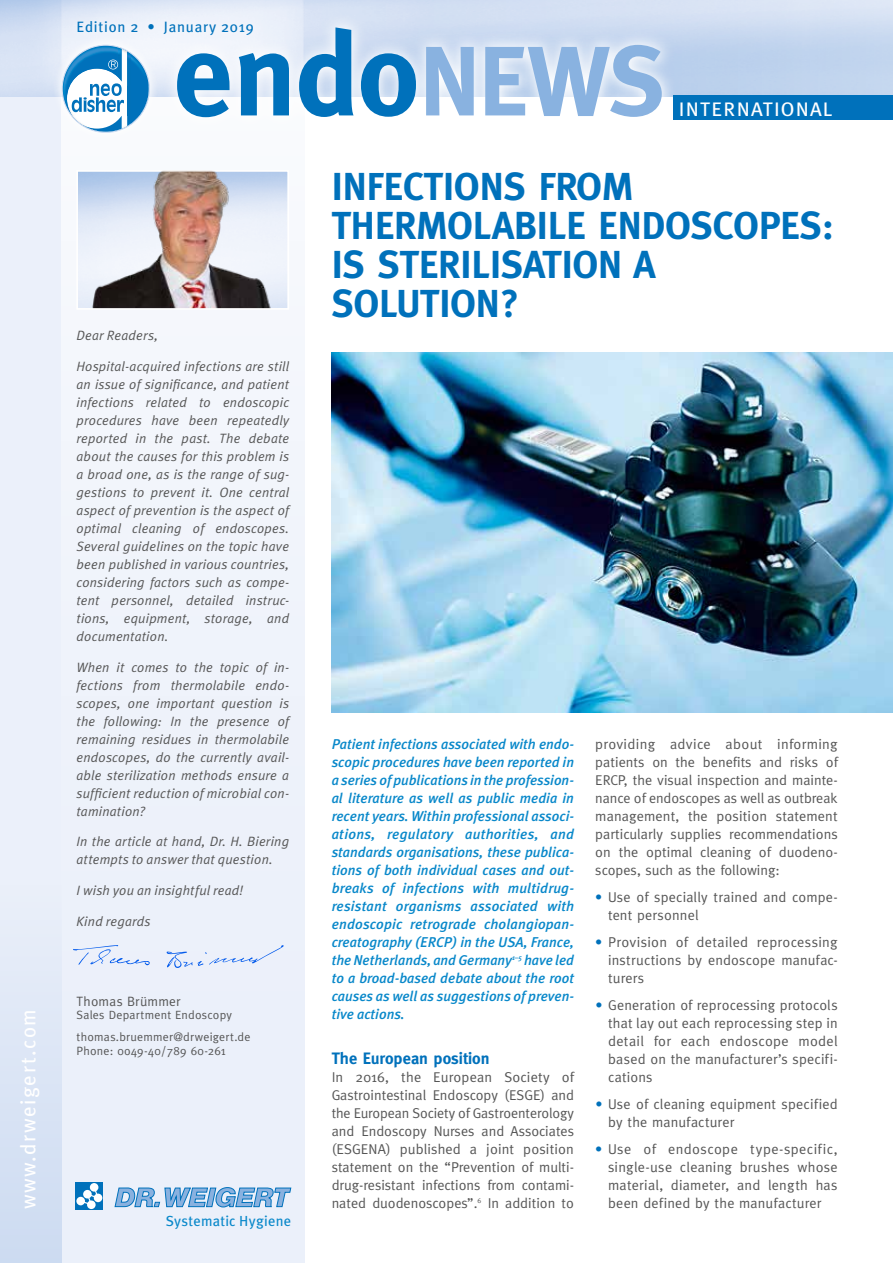
<style>
.page{position:relative;width:893px;height:1263px;background:#fff}
.page>*{position:absolute;margin:0;border:0;box-sizing:border-box;transform-origin:0 0}
.t1{font:700 118.95px "Meta";color:#0071bb}
.t2{font:700 39px/39px "Meta";color:#0071bb}
.t3{font:21px "Meta Plus";letter-spacing:.07em;color:#fff}
.t4{font:19.65px "Meta Plus";letter-spacing:.055em;color:#fff;scale:1.05 1}
.t5{font:700 16.5px "Meta";color:#0071bb}
.t6{font:15px "Meta Plus";letter-spacing:.05em;color:#0071bb}
.t7{font:14.55px "Meta Plus";letter-spacing:.015em;color:#0988ca}
.t8{font:14.25px/18px "Meta";letter-spacing:.01em;color:#565656;text-align:justify}
.t9{font:italic 500 14.25px/18px "Meta Plus";color:#0988ca;text-align:justify}
.t10{font:italic 13.5px/18px "Meta Plus Normal";letter-spacing:.015em;color:#565656;text-align:justify}
.t11{font:13.5px "Meta";letter-spacing:.015em;color:#565656}
.t12{font:12px/22.2px "Meta";letter-spacing:.02em;color:#565656}
.s1{font-size:98.55px;color:#89b2e0}
.s2{color:#0071bb}
</style>
<div class="page">
<div style="left:0;top:0;width:304px;height:1263px;background:#e9effa"></div>
<img style="left:332px;top:352px;width:561px;height:361px">
<div style="left:62px;top:0;width:255px;height:1263px;background:#eef2fa"></div>
<img style="left:0;top:0;width:893px;height:97px">
<svg style="left:73px;top:945px;width:77px;height:20px"></svg>
<svg style="left:167px;top:945px;width:117px;height:23px"></svg>
<svg style="left:52px;top:35px;width:107px;height:107px"></svg>
<svg style="left:63px;top:46px;width:87px;height:86px"></svg>
<svg style="left:162px;top:12px;width:515px;height:121px"></svg>
<div style="left:68px;top:12px;width:194px;height:32px;background:#eff3fb"></div>
<div style="left:673px;top:96px;width:220px;height:24px;background:#0071bb"></div>
<img style="left:79px;top:172px;width:208px;height:136px">
<div style="left:77px;top:170px;width:212px;height:140px;border:1px solid #fff"></div>
<div style="left:0;top:884px;width:62px;height:379px;background:linear-gradient(to bottom,#eaeff9,#ccdbf1)"></div>
<div style="left:76px;top:1182px;width:27px;height:28px;background:#0071bb"></div>
<svg style="left:76px;top:1183px;width:26px;height:26px"></svg>
<svg style="left:114px;top:1187px;width:177px;height:21px"></svg>
<h3 class="t3" style="left:16px;top:1209px;width:201px;rotate:-90deg">www.drweigert.com</h3>
<p class="t6" style="left:77px;top:18px;width:179px">Edition 2 • January 2019</p>
<h1 class="t1" style="left:174px;top:5px;width:493px">endo<span class="s1">NEWS</span></h1>
<h3 class="t4" style="left:679px;top:97px;width:148px">INTERNATIONAL</h3>
<p class="t10" style="left:77px;top:326px;width:83px">Dear Readers,</p>
<p class="t10" style="left:77px;top:357px;width:214px">Hospital-acquired infections are still an issue of significance, and patient infections related to endoscopic procedures have been repeatedly reported in the past. The debate about the causes for this problem is a broad one, as is the range of sug&shy;gestions to prevent it. One central aspect of prevention is the aspect of optimal cleaning of endoscopes.<br>Several guidelines on the topic have been published in various countries, considering factors such as compe&shy;tent personnel, detailed instruc&shy;tions, equipment, storage, and documentation.</p>
<p class="t10" style="left:77px;top:658px;width:214px">When it comes to the topic of in&shy;fections from thermolabile endo&shy;scopes, one important question is the following: In the presence of remaining residues in thermolabile endoscopes, do the currently avail&shy;able sterilization methods ensure a sufficient reduction of microbial con&shy;tamination?</p>
<p class="t10" style="left:77px;top:833px;width:214px">In the article at hand, Dr. H. Biering attempts to answer that question.</p>
<p class="t10" style="left:77px;top:881px;width:168px">I wish you an insightful read!</p>
<p class="t10" style="left:77px;top:912px;width:76px">Kind regards</p>
<p class="t11" style="left:77px;top:993px;width:105px">Thomas Brümmer</p>
<p class="t12" style="left:77px;top:1004px;width:175px">Sales Department Endoscopy thomas.bruemmer@drweigert.de</p>
<p class="t12" style="left:77px;top:1039px;width:151px">Phone: 0o49-40/789 60-261</p>
<p class="t7" style="left:166px;top:1212px;width:127px">Systematic Hygiene</p>
<h2 class="t2" style="left:332px;top:167px;width:504px">INFECTIONS FROM<br>THERMOLABILE ENDOSCOPES:<br>IS STERILISATION A<br>SOLUTION?</h2>
<p class="t9" style="left:332px;top:735px;width:244px">Patient infections associated with endo&shy;scopic procedures have been reported in a series of publications in the profession&shy;al literature as well as public media in recent years. Within professional associ&shy;ations, regulatory authorities, and standards organisations, these publica&shy;tions of both individual cases and out&shy;breaks of infections with multidrug&shy;resistant organisms associated with endoscopic retrograde cholangiopan&shy;creatography (ERCP) in the USA, France, the Netherlands, and Germany<sup>1–5</sup> have led to a broad-based debate about the root causes as well as suggestions of preven&shy;tive actions.</p>
<p class="t5" style="left:332px;top:1048px;width:159px">The European position</p>
<p class="t8" style="left:332px;top:1067px;width:244px">In 2016, the European Society of Gastrointestinal Endoscopy (ESGE) and the European Society of Gastroenterology and Endoscopy Nurses and Associates (ESGENA) published a joint position statement on the “Prevention of multi&shy;drug-resistant infections from contami&shy;nated duodenoscopes”.<sup>6</sup> In addition to</p>
<p class="t8" style="left:595px;top:734px;width:244px">providing advice about informing patients on the benefits and risks of ERCP, the visual inspection and mainte&shy;nance of endoscopes as well as outbreak management, the position statement particularly supplies recommendations on the optimal cleaning of duodeno&shy;scopes, such as the following:</p>
<p class="t8" style="left:608px;top:887px;width:231px;text-indent:-13px"><span class="s2">•</span> Use of specially trained and compe&shy;tent personnel</p>
<p class="t8" style="left:608px;top:932px;width:231px;text-indent:-13px"><span class="s2">•</span> Provision of detailed reprocessing instructions by endoscope manufac&shy;turers</p>
<p class="t8" style="left:608px;top:995px;width:231px;text-indent:-13px"><span class="s2">•</span> Generation of reprocessing protocols that lay out each reprocessing step in detail for each endoscope model based on the manufacturer’s specifi&shy;cations</p>
<p class="t8" style="left:608px;top:1094px;width:231px;text-indent:-13px"><span class="s2">•</span> Use of cleaning equipment specified by the manufacturer</p>
<p class="t8" style="left:608px;top:1139px;width:231px;text-indent:-13px"><span class="s2">•</span> Use of endoscope type-specific, single-use cleaning brushes whose material, diameter, and length has been defined by the manufacturer</p>
</div>
